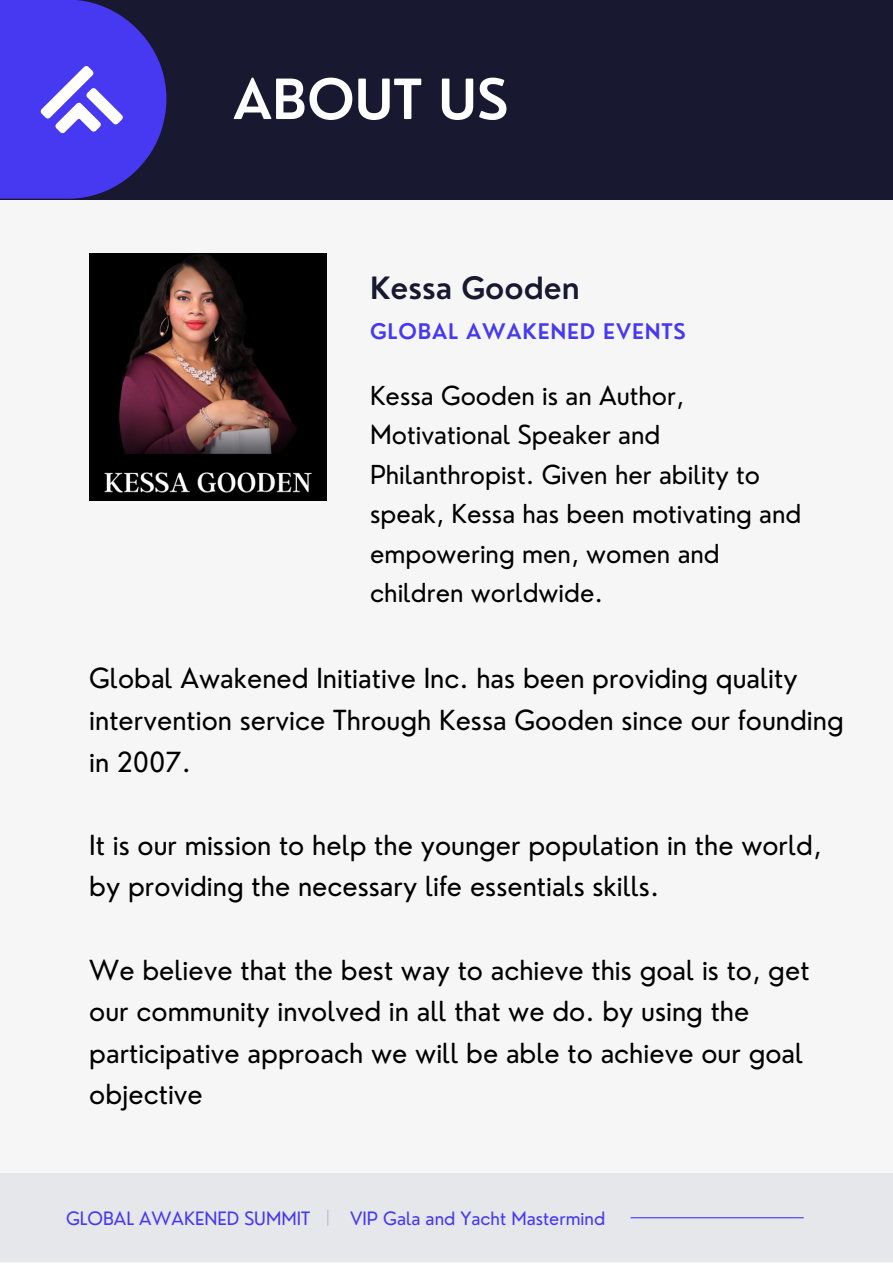
<style>
.page{position:relative;width:893px;height:1264px;background:#fff}
.page>*{position:absolute;margin:0;border:0;box-sizing:border-box;transform-origin:0 0}
.t1{font:600 54px "Nourd";color:#fff}
.t2{font:600 30px "Nourd";color:#181830}
.t3{font:27px/41.5px "Nourd";color:#000}
.t4{font:25.5px/39.3px "Nourd";color:#000}
.t5{font:600 21px "Nourd";letter-spacing:.04em;color:#4738f2}
.t6{font:18px "Nourd";color:#4738f2}
</style>
<div class="page">
<div style="left:0;top:0;width:892px;height:1262px;background:#f6f6f6"></div>
<div style="left:0;top:0;width:892px;height:199px;background:#181830"></div>
<svg style="left:0;top:0;width:166px;height:199px;background:#4b3fda"></svg>
<div style="left:0;top:1173px;width:892px;height:88px;background:#e6e7eb"></div>
<hr style="left:630px;top:1217px;width:173px;height:1px;background:#4738f2">
<svg style="left:327px;top:1210px;width:1px;height:15px"></svg>
<img style="left:89px;top:254px;width:237px;height:246px">
<h1 class="t1" style="left:233px;top:65px;width:277px">ABOUT US</h1>
<p class="t2" style="left:370px;top:269px;width:211px">Kessa Gooden</p>
<p class="t5" style="left:370px;top:318px;width:317px">GLOBAL AWAKENED EVENTS</p>
<p class="t4" style="left:370px;top:376px;width:433px">Kessa Gooden is an Author,<br>Motivational Speaker and<br>Philanthropist. Given her ability to speak, Kessa has been motivating and empowering men, women and children worldwide.</p>
<p class="t3" style="left:89px;top:657px;width:756px">Global Awakened Initiative Inc. has been providing quality intervention service Through Kessa Gooden since our founding in 2007.</p>
<p class="t3" style="left:89px;top:823px;width:733px">It is our mission to help the younger population in the world, by providing the necessary life essentials skills.</p>
<p class="t3" style="left:89px;top:948px;width:721px">We believe that the best way to achieve this goal is to, get our community involved in all that we do. by using the participative approach we will be able to achieve our goal objective</p>
<p class="t6" style="left:66px;top:1206px;width:245px">GLOBAL AWAKENED SUMMIT</p>
<p class="t6" style="left:350px;top:1206px;width:257px">VIP Gala and Yacht Mastermind</p>
</div>
